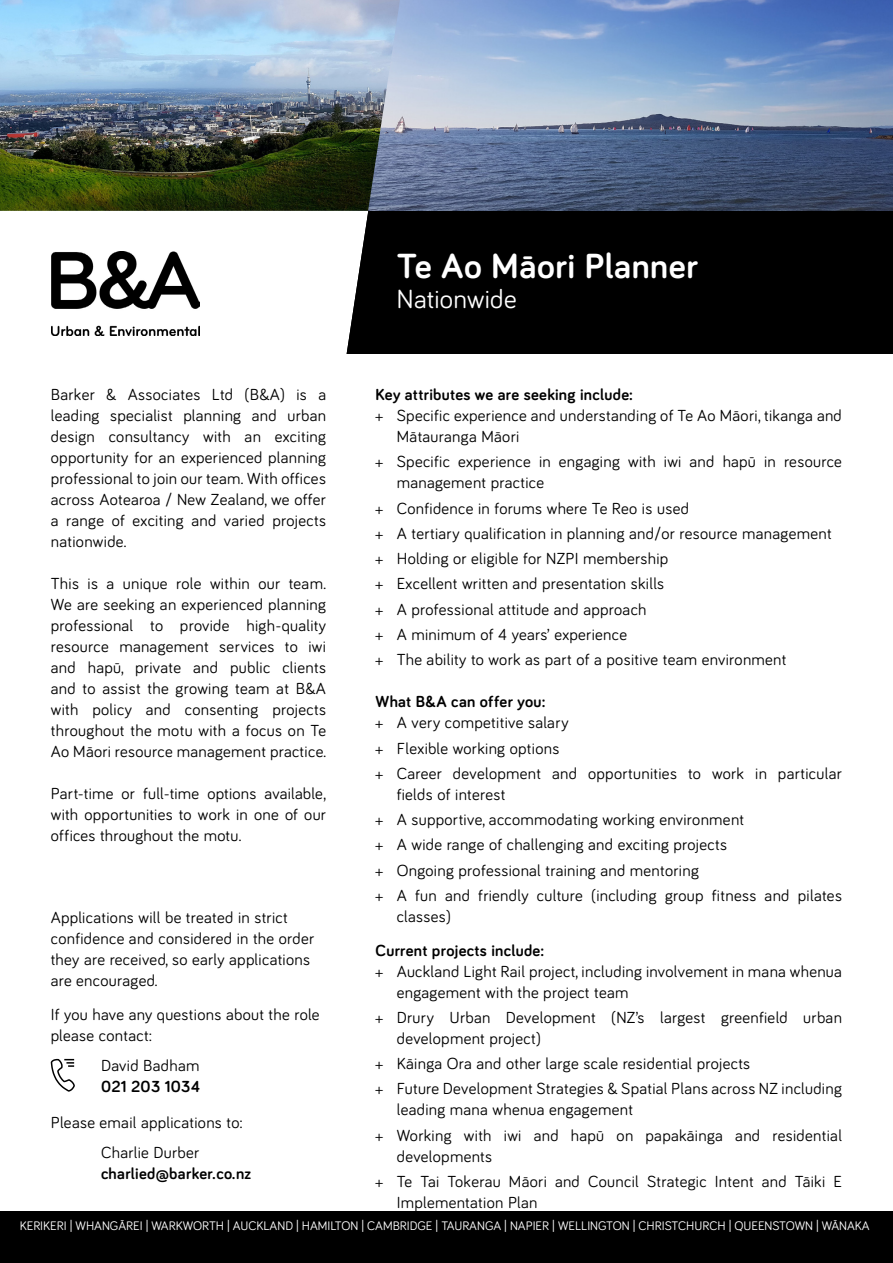
<style>
.page{position:relative;width:893px;height:1263px;background:#fff}
.page>*{position:absolute;margin:0;border:0;box-sizing:border-box;transform-origin:0 0}
.t1{font:700 36px "Bariol";letter-spacing:.015em;color:#fff}
.t2{font:27px "Bariol";letter-spacing:.01em;color:#fff}
.t3{font:16.5px/21px "Bariol";letter-spacing:.02em;color:#000}
.t4{font:700 16.5px "Bariol";letter-spacing:.02em;color:#000}
.t5{font:12.75px "Bariol";color:#fff}
</style>
<div class="page">
<div style="left:0;top:1212px;width:893px;height:51px;background:#000"></div>
<div style="left:347px;top:211px;width:546px;height:143px;background:#000"></div>
<img style="left:400px;top:0;width:493px;height:211px">
<img style="left:0;top:0;width:400px;height:211px">
<img style="left:51px;top:251px;width:148px;height:85px">
<svg style="left:50px;top:1058px;width:25px;height:34px"></svg>
<h1 class="t1" style="left:397px;top:241px;width:303px">Te Ao Māori Planner</h1>
<h2 class="t2" style="left:397px;top:280px;width:121px">Nationwide</h2>
<p class="t3" style="left:51px;top:383px;width:277px;text-align:justify">Barker &amp; Associates Ltd (B&amp;A) is a leading specialist planning and urban design consultancy with an exciting opportunity for an experienced planning professional to join our team. With offices across Aotearoa / New Zealand, we offer a range of exciting and varied projects nationwide.</p>
<p class="t3" style="left:51px;top:572px;width:277px;text-align:justify">This is a unique role within our team.<br>We are seeking an experienced planning professional to provide high-quality resource management services to iwi and hapū, private and public clients and to assist the growing team at B&amp;A with policy and consenting projects throughout the motu with a focus on Te Ao Māori resource management practice.</p>
<p class="t3" style="left:51px;top:782px;width:277px;text-align:justify">Part-time or full-time options available, with opportunities to work in one of our offices throughout the motu.</p>
<p class="t4" style="left:375px;top:383px;width:259px">Key attributes we are seeking include:</p>
<p class="t3" style="left:397px;top:404px;width:447px;text-indent:-21px">+ Specific experience and understanding of Te Ao Māori, tikanga and<br>Mātauranga Māori</p>
<p class="t3" style="left:397px;top:450px;width:447px;text-indent:-21px">+ Specific experience in engaging with iwi and hapū in resource management practice</p>
<p class="t3" style="left:375px;top:494px;width:458px;line-height:25.2px">+ Confidence in forums where Te Reo is used<br>+ A tertiary qualification in planning and/or resource management + Holding or eligible for NZPI membership<br>+ Excellent written and presentation skills<br>+ A professional attitude and approach<br>+ A minimum of 4 years’ experience<br>+ The ability to work as part of a positive team environment</p>
<p class="t4" style="left:375px;top:690px;width:172px">What B&amp;A can offer you:</p>
<p class="t3" style="left:375px;top:709px;width:468px;line-height:25.2px">+ A very competitive salary<br>+ Flexible working options<br>+ Career development and opportunities to work in particular</p>
<p class="t3" style="left:375px;top:781px;width:468px;line-height:25.2px;text-indent:21px">fields of interest<br>+ A supportive, accommodating working environment<br>+ A wide range of challenging and exciting projects<br>+ Ongoing professional training and mentoring<br>+ A fun and friendly culture (including group fitness and pilates</p>
<p class="t3" style="left:397px;top:905px;width:56px">classes)</p>
<p class="t4" style="left:375px;top:939px;width:170px">Current projects include:</p>
<p class="t3" style="left:397px;top:960px;width:447px;text-indent:-21px">+ Auckland Light Rail project, including involvement in mana whenua engagement with the project team</p>
<p class="t3" style="left:397px;top:1006px;width:447px;text-indent:-21px">+ Drury Urban Development (NZ’s largest greenfield urban development project)</p>
<p class="t3" style="left:375px;top:1050px;width:468px;line-height:25.2px">+ Kāinga Ora and other large scale residential projects<br>+ Future Development Strategies &amp; Spatial Plans across NZ including</p>
<p class="t3" style="left:375px;top:1096px;width:468px;line-height:25.2px;text-indent:21px">leading mana whenua engagement<br>+ Working with iwi and hapū on papakāinga and residential</p>
<p class="t3" style="left:375px;top:1142px;width:468px;line-height:25.2px;text-indent:21px">developments<br>+ Te Tai Tokerau Māori and Council Strategic Intent and Tāiki E</p>
<p class="t3" style="left:397px;top:1191px;width:142px">Implementation Plan</p>
<p class="t3" style="left:51px;top:906px;width:265px">Applications will be treated in strict confidence and considered in the order they are received, so early applications are encouraged.</p>
<p class="t3" style="left:51px;top:1003px;width:270px">If you have any questions about the role please contact:</p>
<p class="t3" style="left:101px;top:1054px;width:100px">David Badham</p>
<p class="t4" style="left:101px;top:1075px;width:101px">021 203 1034</p>
<p class="t3" style="left:51px;top:1107px;width:193px;line-height:30px;text-align:center">Please email applications to:<br>Charlie Durber</p>
<p class="t4" style="left:101px;top:1162px;width:152px">charlied@barker.co.nz</p>
<p class="t5" style="left:20px;top:1216px;width:851px">KERIKERI | WHANGĀREI | WARKWORTH | AUCKLAND | HAMILTON | CAMBRIDGE | TAURANGA | NAPIER | WELLINGTON | CHRISTCHURCH | QUEENSTOWN | WĀNAKA</p>
</div>
